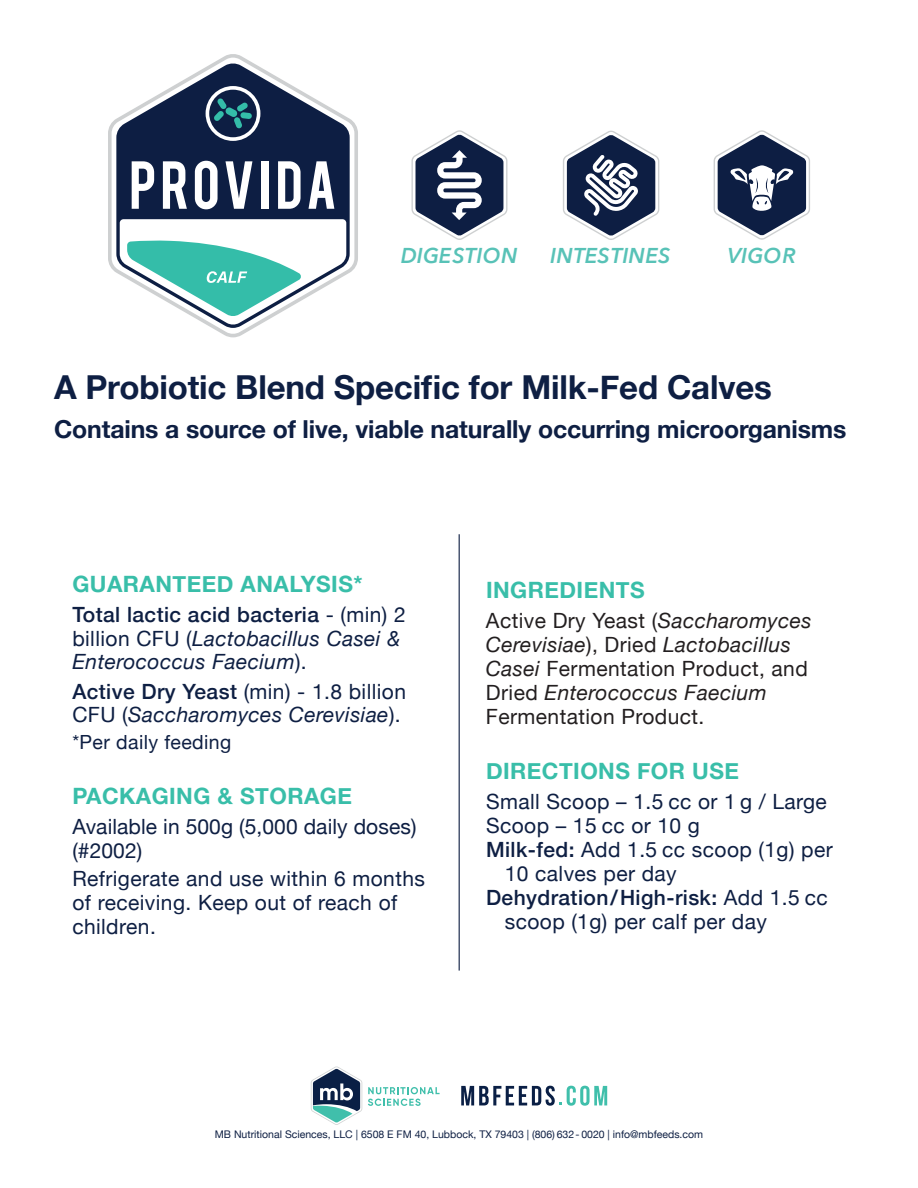
<style>
.page{position:relative;width:918px;height:1188px;background:#fff}
.page>*{position:absolute;margin:0;border:0;box-sizing:border-box;transform-origin:0 0}
.t1{font:700 33px "Helvetica Neue";letter-spacing:-.005em;color:#0e1f43}
.t2{font:700 24.75px "Helvetica Neue";letter-spacing:-.005em;color:#0e1f43}
.t3{font:700 22.5px "Helvetica Neue";letter-spacing:.02em;color:#39bea9}
.t4{font:italic 600 21.45px "Avenir Next";color:#58c2b7}
.t5{font:21px/24px "Helvetica Neue";letter-spacing:.02em;color:#0e1f43}
.t6{font:italic 21px/23.2px "Helvetica Neue";letter-spacing:.02em;color:#0e1f43}
.t7{font:21px/24px "Helvetica Neue";letter-spacing:.02em;color:#231f20}
.t8{font:500 21px "Helvetica Neue";letter-spacing:.02em;color:#0e1f43}
.t9{font:19.5px "Helvetica Neue";letter-spacing:.02em;color:#0e1f43}
.t10{font:10.5px "Helvetica Neue";color:#0e1f43}
.s1{font-weight:500;font-style:normal}
.s2{font-style:normal}
.s3{font-style:italic}
.s4{font-weight:500}
.s5{font-weight:400}
</style>
<div class="page">
<svg style="left:714px;top:130px;width:96px;height:110px"></svg>
<svg style="left:311px;top:1066px;width:51px;height:59px"></svg>
<div style="left:343px;top:1091px;width:7px;height:7px;background:#0a1f45;border-radius:50%"></div>
<svg style="left:368px;top:1087px;width:72px;height:19px"></svg>
<svg style="left:461px;top:1086px;width:146px;height:20px"></svg>
<svg style="left:108px;top:54px;width:250px;height:283px"></svg>
<svg style="left:206px;top:86px;width:54px;height:55px;background:#405d74"></svg>
<svg style="left:132px;top:161px;width:22px;height:48px"></svg>
<svg style="left:163px;top:161px;width:24px;height:48px"></svg>
<svg style="left:195px;top:161px;width:23px;height:48px"></svg>
<svg style="left:226px;top:161px;width:26px;height:48px"></svg>
<div style="left:261px;top:161px;width:8px;height:48px;background:#fff"></div>
<svg style="left:278px;top:161px;width:23px;height:48px"></svg>
<svg style="left:309px;top:161px;width:25px;height:48px"></svg>
<svg style="left:127px;top:240px;width:175px;height:77px"></svg>
<svg style="left:411px;top:130px;width:96px;height:110px"></svg>
<svg style="left:563px;top:130px;width:96px;height:110px"></svg>
<hr style="left:459px;top:534px;width:1px;height:437px;background:#0e1f43">
<p class="t4" style="left:401px;top:238px;width:119px">DIGESTION</p>
<p class="t4" style="left:550px;top:238px;width:122px">INTESTINES</p>
<p class="t4" style="left:728px;top:237px;width:70px">VIGOR</p>
<p class="t1" style="left:54px;top:362px;width:719px">A Probiotic Blend Specific for Milk-Fed Calves</p>
<p class="t2" style="left:54px;top:410px;width:794px">Contains a source of live, viable naturally occurring microorganisms</p>
<p class="t3" style="left:72px;top:567px;width:292px">GUARANTEED ANALYSIS*</p>
<p class="t6" style="left:72px;top:604px;width:335px"><span class="s1">Total lactic acid bacteria</span> <span class="s2">- (min) 2 billion CFU (</span>Lactobacillus Casei &amp;<br>Enterococcus Faecium<span class="s2">).</span></p>
<p class="t6" style="left:72px;top:681px;width:335px"><span class="s1">Active Dry Yeast</span> <span class="s2">(min) - 1.8 billion<br>CFU (</span>Saccharomyces Cerevisiae<span class="s2">).</span></p>
<p class="t9" style="left:72px;top:728px;width:161px">*Per daily feeding</p>
<p class="t3" style="left:72px;top:778px;width:281px">PACKAGING &amp; STORAGE</p>
<p class="t5" style="left:72px;top:816px;width:346px">Available in 500g (5,000 daily doses) (#2002)</p>
<p class="t5" style="left:72px;top:868px;width:354px">Refrigerate and use within 6 months</p>
<p class="t5" style="left:72px;top:892px;width:327px">of receiving. Keep out of reach of children.</p>
<p class="t3" style="left:486px;top:572px;width:160px">INGREDIENTS</p>
<p class="t7" style="left:486px;top:610px;width:327px">Active Dry Yeast (<span class="s3">Saccharomyces<br>Cerevisiae</span>), Dried <span class="s3">Lactobacillus<br>Casei</span> Fermentation Product, and<br>Dried <span class="s3">Enterococcus Faecium<br></span>Fermentation Product.</p>
<p class="t3" style="left:486px;top:753px;width:255px">DIRECTIONS FOR USE</p>
<p class="t5" style="left:486px;top:791px;width:342px">Small Scoop – 1.5 cc or 1 g / Large<br>Scoop – 15 cc or 10 g</p>
<p class="t5" style="left:486px;top:839px;width:348px"><span class="s4">Milk-fed:</span> Add 1.5 cc scoop (1g) per</p>
<p class="t5" style="left:505px;top:863px;width:174px">10 calves per day</p>
<p class="t8" style="left:486px;top:881px;width:343px">Dehydration/High-risk: <span class="s5">Add 1.5 cc</span></p>
<p class="t5" style="left:505px;top:911px;width:264px">scoop (1g) per calf per day</p>
<p class="t10" style="left:215px;top:1126px;width:490px">MB Nutritional Sciences, LLC | 6508 E FM 40, Lubbock, TX 79403 | (806) 632 - 0020 | info@mbfeeds.com</p>
</div>
